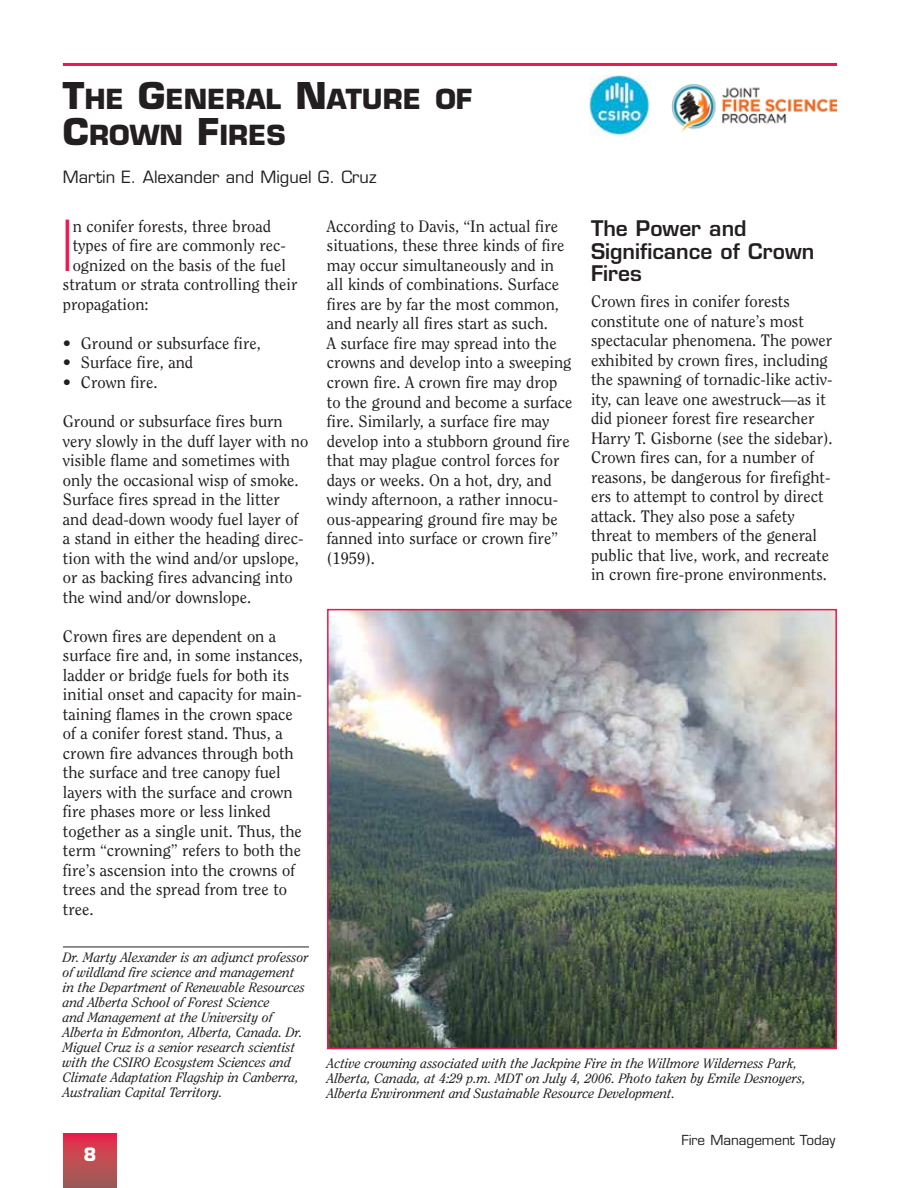
<style>
.page{position:relative;width:918px;height:1188px;background:#fff}
.page>*{position:absolute;margin:0;border:0;box-sizing:border-box;transform-origin:0 0}
.t1{font:68.55px "Eurostile";color:#ed174f;scale:.6 1}
.t2{font:700 27px/36px "Eurostile";color:#231f20}
.t3{font:600 21px/22.5px "Eurostile";color:#231f20}
.t4{font:700 18px "Eurostile";color:#fff}
.t5{font:16.5px/19.5px "Clearface";color:#231f20}
.t6{font:16.5px "Eurostile";color:#231f20}
.t7{font:italic 13.5px/15px "Clearface";color:#231f20}
.t8{font:13.5px "Eurostile";color:#231f20}
.s1{font-size:36px}
</style>
<div class="page">
<svg style="left:63px;top:1134px;width:54px;height:54px;background:#c04752"></svg>
<hr style="left:63px;top:63px;width:774px;height:3px;background:#ed174f">
<img style="left:330px;top:612px;width:504px;height:434px">
<div style="left:327px;top:609px;width:510px;height:440px;border:2px solid #ed174f"></div>
<img style="left:589px;top:75px;width:60px;height:60px">
<img style="left:672px;top:84px;width:165px;height:49px">
<hr style="left:63px;top:947px;width:246px;height:1px;background:#231f20">
<h2 class="t2" style="left:63px;top:82px;width:409px"><span class="s1">T</span>HE <span class="s1">G</span>ENERAL <span class="s1">N</span>ATURE OF<br><span class="s1">C</span>ROWN <span class="s1">F</span>IRES</h2>
<p class="t6" style="left:63px;top:167px;width:315px">Martin E. Alexander and Miguel G. Cruz</p>
<h1 class="t1" style="left:63px;top:205px;width:17px">I</h1>
<p class="t5" style="left:73px;top:217px;width:200px">n conifer forests, three broad</p>
<p class="t5" style="left:327px;top:217px;width:247px">According to Davis, “In actual fire situations, these three kinds of fire may occur simultaneously and in all kinds of combinations. Surface fires are by far the most common, and nearly all fires start as such.<br>A surface fire may spread into the crowns and develop into a sweeping crown fire. A crown fire may drop to the ground and become a surface fire. Similarly, a surface fire may develop into a stubborn ground fire that may plague control forces for days or weeks. On a hot, dry, and windy afternoon, a rather innocu&shy;ous-appearing ground fire may be fanned into surface or crown fire” (1959).</p>
<p class="t3" style="left:591px;top:217px;width:225px">The Power and<br>Significance of Crown<br>Fires</p>
<p class="t5" style="left:73px;top:236px;width:215px">types of fire are commonly rec-</p>
<p class="t5" style="left:73px;top:256px;width:215px">ognized on the basis of the fuel</p>
<p class="t5" style="left:63px;top:275px;width:236px">stratum or strata controlling their</p>
<p class="t5" style="left:63px;top:295px;width:87px">propagation:</p>
<p class="t5" style="left:63px;top:334px;width:200px">• Ground or subsurface fire,</p>
<p class="t5" style="left:63px;top:353px;width:132px">• Surface fire, and</p>
<p class="t5" style="left:63px;top:373px;width:96px">• Crown fire.</p>
<p class="t5" style="left:63px;top:412px;width:247px">Ground or subsurface fires burn very slowly in the duff layer with no visible flame and sometimes with only the occasional wisp of smoke.<br>Surface fires spread in the litter and dead-down woody fuel layer of a stand in either the heading direc&shy;tion with the wind and/or upslope, or as backing fires advancing into the wind and/or downslope.</p>
<p class="t5" style="left:63px;top:626px;width:241px">Crown fires are dependent on a surface fire and, in some instances, ladder or bridge fuels for both its initial onset and capacity for main&shy;taining flames in the crown space of a conifer forest stand. Thus, a crown fire advances through both the surface and tree canopy fuel layers with the surface and crown fire phases more or less linked together as a single unit. Thus, the term “crowning” refers to both the fire’s ascension into the crowns of trees and the spread from tree to tree.</p>
<p class="t7" style="left:63px;top:950px;width:247px">Dr. Marty Alexander is an adjunct professor of wildland fire science and management in the Department of Renewable Resources and Alberta School of Forest Science<br>and Management at the University of Alberta in Edmonton, Alberta, Canada. Dr.<br>Miguel Cruz is a senior research scientist with the CSIRO Ecosystem Sciences and Climate Adaptation Flagship in Canberra, Australian Capital Territory.</p>
<p class="t5" style="left:591px;top:292px;width:243px">Crown fires in conifer forests constitute one of nature’s most spectacular phenomena. The power exhibited by crown fires, including the spawning of tornadic-like activ&shy;ity, can leave one awestruck—as it did pioneer forest fire researcher Harry T. Gisborne (see the sidebar).<br>Crown fires can, for a number of reasons, be dangerous for firefight&shy;ers to attempt to control by direct attack. They also pose a safety threat to members of the general public that live, work, and recreate in crown fire-prone environments.</p>
<p class="t7" style="left:327px;top:1056px;width:480px">Active crowning associated with the Jackpine Fire in the Willmore Wilderness Park,<br>Alberta, Canada, at 4:29 p.m. MDT on July 4, 2006. Photo taken by Emile Desnoyers,<br>Alberta Environment and Sustainable Resource Development.</p>
<p class="t4" style="left:83px;top:1144px;width:14px">8</p>
<p class="t8" style="left:681px;top:1132px;width:156px">Fire Management Today</p>
</div>
